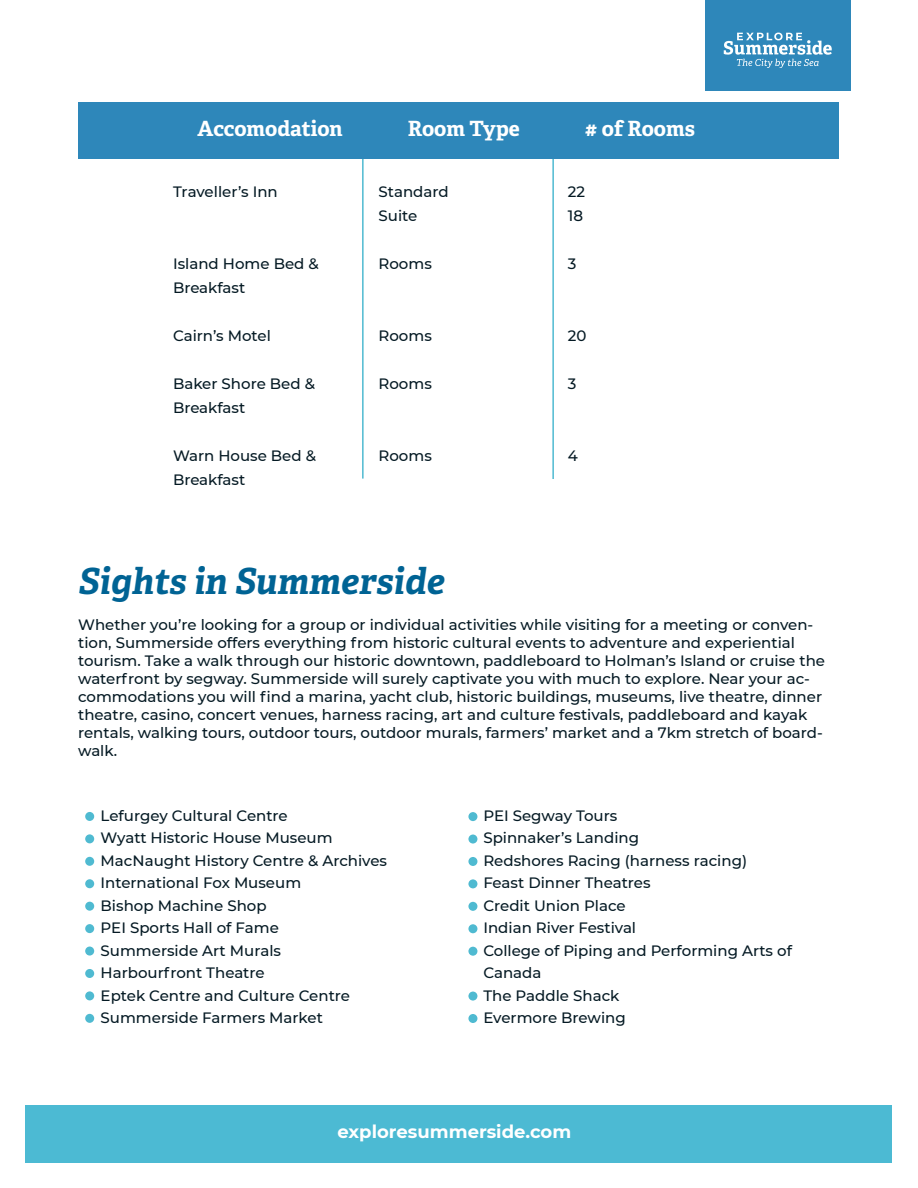
<style>
.page{position:relative;width:918px;height:1188px;background:#fff}
.page>*{position:absolute;margin:0;border:0;box-sizing:border-box;transform-origin:0 0}
.t1{font:italic 700 36px "Adelle";color:#006394}
.t2{font:700 21px "Adelle";letter-spacing:-.005em;color:#fff}
.t3{font:700 18px "Montserrat";color:#fff}
.t4{font:500 15px/22.5px "Montserrat";color:#051a24}
</style>
<div class="page">
<div style="left:26px;top:1105px;width:866px;height:57px;background:#4cbad3"></div>
<div style="left:705px;top:0;width:145px;height:92px;background:#2e87ba"></div>
<svg style="left:724px;top:33px;width:108px;height:35px"></svg>
<hr style="left:362px;top:158px;width:2px;height:321px;background:#4fbad1">
<hr style="left:552px;top:159px;width:2px;height:320px;background:#4fbad1">
<div style="left:468px;top:812px;width:9px;height:9px;background:#4fbad1;border-radius:50%"></div>
<div style="left:468px;top:835px;width:9px;height:9px;background:#4fbad1;border-radius:50%"></div>
<div style="left:468px;top:857px;width:9px;height:9px;background:#4fbad1;border-radius:50%"></div>
<div style="left:468px;top:879px;width:9px;height:9px;background:#4fbad1;border-radius:50%"></div>
<div style="left:468px;top:902px;width:9px;height:9px;background:#4fbad1;border-radius:50%"></div>
<div style="left:468px;top:924px;width:9px;height:9px;background:#4fbad1;border-radius:50%"></div>
<div style="left:468px;top:947px;width:9px;height:9px;background:#4fbad1;border-radius:50%"></div>
<div style="left:468px;top:992px;width:9px;height:9px;background:#4fbad1;border-radius:50%"></div>
<div style="left:468px;top:1014px;width:9px;height:9px;background:#4fbad1;border-radius:50%"></div>
<div style="left:85px;top:812px;width:9px;height:9px;background:#4fbad1;border-radius:50%"></div>
<div style="left:85px;top:834px;width:9px;height:9px;background:#4fbad1;border-radius:50%"></div>
<div style="left:85px;top:857px;width:9px;height:9px;background:#4fbad1;border-radius:50%"></div>
<div style="left:85px;top:879px;width:9px;height:9px;background:#4fbad1;border-radius:50%"></div>
<div style="left:85px;top:902px;width:9px;height:9px;background:#4fbad1;border-radius:50%"></div>
<div style="left:85px;top:924px;width:9px;height:9px;background:#4fbad1;border-radius:50%"></div>
<div style="left:85px;top:947px;width:9px;height:9px;background:#4fbad1;border-radius:50%"></div>
<div style="left:85px;top:991px;width:9px;height:9px;background:#4fbad1;border-radius:50%"></div>
<div style="left:85px;top:1014px;width:9px;height:9px;background:#4fbad1;border-radius:50%"></div>
<div style="left:85px;top:969px;width:9px;height:9px;background:#4fbad1;border-radius:50%"></div>
<div style="left:79px;top:102px;width:760px;height:56px;background:#2e87ba"></div>
<h2 class="t2" style="left:198px;top:116px;width:147px">Accomodation</h2>
<h2 class="t2" style="left:408px;top:116px;width:113px">Room Type</h2>
<h2 class="t2" style="left:585px;top:116px;width:112px"># of Rooms</h2>
<p class="t4" style="left:173px;top:179px;width:106px">Traveller’s Inn</p>
<p class="t4" style="left:173px;top:251px;width:147px;line-height:24px">Island Home Bed &amp;<br>Breakfast</p>
<p class="t4" style="left:173px;top:323px;width:99px">Cairn’s Motel</p>
<p class="t4" style="left:173px;top:371px;width:143px;line-height:24px">Baker Shore Bed &amp;<br>Breakfast</p>
<p class="t4" style="left:173px;top:443px;width:145px;line-height:24px">Warn House Bed &amp;<br>Breakfast</p>
<p class="t4" style="left:379px;top:179px;width:72px;line-height:24px">Standard<br>Suite</p>
<p class="t4" style="left:379px;top:251px;width:55px">Rooms</p>
<p class="t4" style="left:379px;top:323px;width:55px">Rooms</p>
<p class="t4" style="left:379px;top:371px;width:55px">Rooms</p>
<p class="t4" style="left:379px;top:443px;width:55px">Rooms</p>
<p class="t4" style="left:568px;top:179px;width:19px;line-height:24px">22<br>18</p>
<p class="t4" style="left:568px;top:251px;width:10px">3</p>
<p class="t4" style="left:568px;top:323px;width:20px">20</p>
<p class="t4" style="left:568px;top:371px;width:10px">3</p>
<p class="t4" style="left:568px;top:443px;width:12px">4</p>
<h1 class="t1" style="left:78px;top:558px;width:368px">Sights in Summerside</h1>
<p class="t4" style="left:78px;top:615px;width:749px;line-height:18px">Whether you’re looking for a group or individual activities while visiting for a meeting or conven&shy;tion, Summerside offers everything from historic cultural events to adventure and experiential tourism. Take a walk through our historic downtown, paddleboard to Holman’s Island or cruise the waterfront by segway. Summerside will surely captivate you with much to explore. Near your ac&shy;commodations you will find a marina, yacht club, historic buildings, museums, live theatre, dinner theatre, casino, concert venues, harness racing, art and culture festivals, paddleboard and kayak rentals, walking tours, outdoor tours, outdoor murals, farmers’ market and a 7km stretch of board&shy;walk.</p>
<p class="t4" style="left:101px;top:804px;width:288px">Lefurgey Cultural Centre<br>Wyatt Historic House Museum<br>MacNaught History Centre &amp; Archives<br>International Fox Museum<br>Bishop Machine Shop<br>PEI Sports Hall of Fame<br>Summerside Art Murals<br>Harbourfront Theatre<br>Eptek Centre and Culture Centre<br>Summerside Farmers Market</p>
<p class="t4" style="left:483px;top:804px;width:310px">PEI Segway Tours<br>Spinnaker’s Landing<br>Redshores Racing (harness racing)<br>Feast Dinner Theatres<br>Credit Union Place<br>Indian River Festival<br>College of Piping and Performing Arts of<br>Canada<br>The Paddle Shack<br>Evermore Brewing</p>
<p class="t3" style="left:338px;top:1119px;width:235px">exploresummerside.com</p>
</div>
